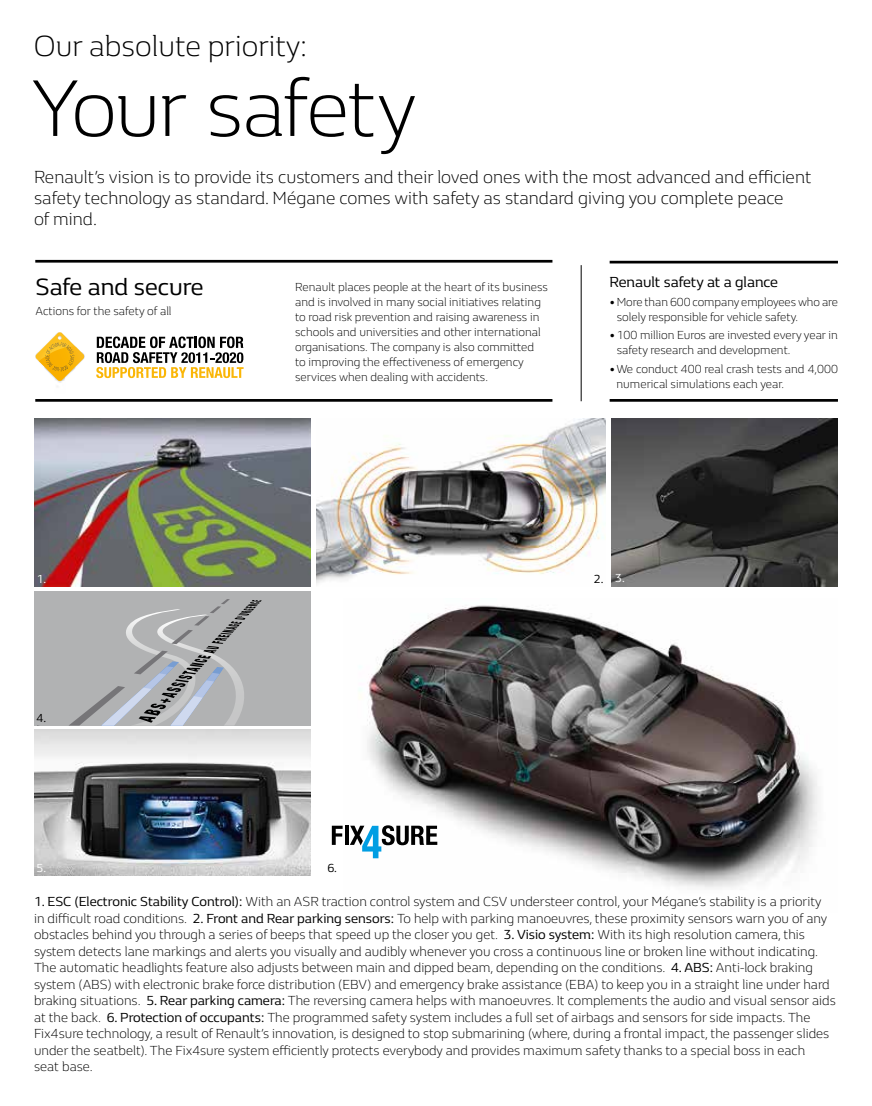
<style>
.page{position:relative;width:872px;height:1106px;background:#fff}
.page>*{position:absolute;margin:0;border:0;box-sizing:border-box;transform-origin:0 0}
.t1{font:300 82.5px "Renault Life";letter-spacing:-.025em;color:#000}
.t2{font:300 30px "Renault Life";color:#000}
.t3{font:24.3px "Renault Life";color:#000}
.t4{font:300 18px/21px "Renault Life";color:#000}
.t5{font:15px "Renault Life";color:#000}
.t6{font:300 13.5px/16.5px "Renault Life";color:#000}
.t7{font:300 12px/15px "Renault Life";color:#000}
.t8{font:12px "Renault Life";color:#000}
.t9{font:12px "Renault Life";color:#fff}
.s1{color:#fff}
.s2{font-weight:400}
</style>
<div class="page">
<img style="left:348px;top:605px;width:470px;height:283px">
<img style="left:611px;top:418px;width:227px;height:168px">
<img style="left:316px;top:418px;width:290px;height:166px">
<img style="left:34px;top:729px;width:276px;height:146px">
<img style="left:34px;top:418px;width:276px;height:168px">
<div style="left:34px;top:590px;width:276px;height:135px;background:#b1b2b3"></div>
<svg style="left:34px;top:590px;width:18px;height:1px"></svg>
<svg style="left:69px;top:599px;width:193px;height:126px"></svg>
<svg style="left:332px;top:825px;width:10px;height:20px"></svg>
<svg style="left:345px;top:825px;width:3px;height:20px"></svg>
<svg style="left:350px;top:825px;width:87px;height:33px"></svg>
<svg style="left:36px;top:332px;width:48px;height:49px"></svg>
<svg style="left:96px;top:336px;width:148px;height:42px"></svg>
<hr style="left:581px;top:265px;width:1px;height:136px;background:#000">
<hr style="left:35px;top:260px;width:517px;height:2px;background:#000">
<hr style="left:609px;top:261px;width:229px;height:2px;background:#000">
<hr style="left:35px;top:399px;width:517px;height:3px;background:#000">
<hr style="left:609px;top:399px;width:229px;height:3px;background:#000">
<h2 class="t2" style="left:34px;top:26px;width:275px">Our absolute priority:</h2>
<h1 class="t1" style="left:31px;top:53px;width:387px">Your safety</h1>
<h3 class="t4" style="left:34px;top:166px;width:779px">Renault’s vision is to provide its customers and their loved ones with the most advanced and efficient safety technology as standard. Mégane comes with safety as standard giving you complete peace<br>of mind.</h3>
<h3 class="t3" style="left:35px;top:270px;width:170px">Safe and secure</h3>
<p class="t7" style="left:35px;top:303px;width:138px">Actions for the safety of all</p>
<p class="t7" style="left:295px;top:279px;width:254px">Renault places people at the heart of its business and is involved in many social initiatives relating to road risk prevention and raising awareness in schools and universities and other international organisations. The company is also committed to improving the effectiveness of emergency services when dealing with accidents.</p>
<p class="t5" style="left:609px;top:272px;width:170px">Renault safety at a glance</p>
<p class="t7" style="left:617px;top:294px;width:223px;text-indent:-7px">• More than 600 company employees who are solely responsible for vehicle safety.</p>
<p class="t7" style="left:617px;top:327px;width:223px;text-indent:-7px">• 100 million Euros are invested every year in safety research and development.</p>
<p class="t7" style="left:616px;top:360px;width:223px;text-indent:-7px">• We conduct 400 real crash tests and 4,000 numerical simulations each year.</p>
<p class="t9" style="left:37px;top:571px;width:11px">1.</p>
<p class="t8" style="left:594px;top:571px;width:32px">2. <span class="s1">3.</span></p>
<p class="t8" style="left:37px;top:710px;width:11px">4.</p>
<p class="t9" style="left:37px;top:859px;width:11px">5.</p>
<p class="t8" style="left:327px;top:859px;width:11px">6.</p>
<p class="t6" style="left:34px;top:893px;width:803px"><span class="s2">1. ESC (Electronic Stability Control):</span> With an ASR traction control system and CSV understeer control, your Mégane’s stability is a priority<br>in difficult road conditions. <span class="s2">2. Front and Rear parking sensors:</span> To help with parking manoeuvres, these proximity sensors warn you of any obstacles behind you through a series of beeps that speed up the closer you get. <span class="s2">3. Visio system:</span> With its high resolution camera, this system detects lane markings and alerts you visually and audibly whenever you cross a continuous line or broken line without indicating.<br>The automatic headlights feature also adjusts between main and dipped beam, depending on the conditions. <span class="s2">4. ABS:</span> Anti-lock braking system (ABS) with electronic brake force distribution (EBV) and emergency brake assistance (EBA) to keep you in a straight line under hard braking situations. <span class="s2">5. Rear parking camera:</span> The reversing camera helps with manoeuvres. It complements the audio and visual sensor aids at the back. <span class="s2">6. Protection of occupants:</span> The programmed safety system includes a full set of airbags and sensors for side impacts. The Fix4sure technology, a result of Renault’s innovation, is designed to stop submarining (where, during a frontal impact, the passenger slides under the seatbelt). The Fix4sure system efficiently protects everybody and provides maximum safety thanks to a special boss in each<br>seat base.</p>
</div>
